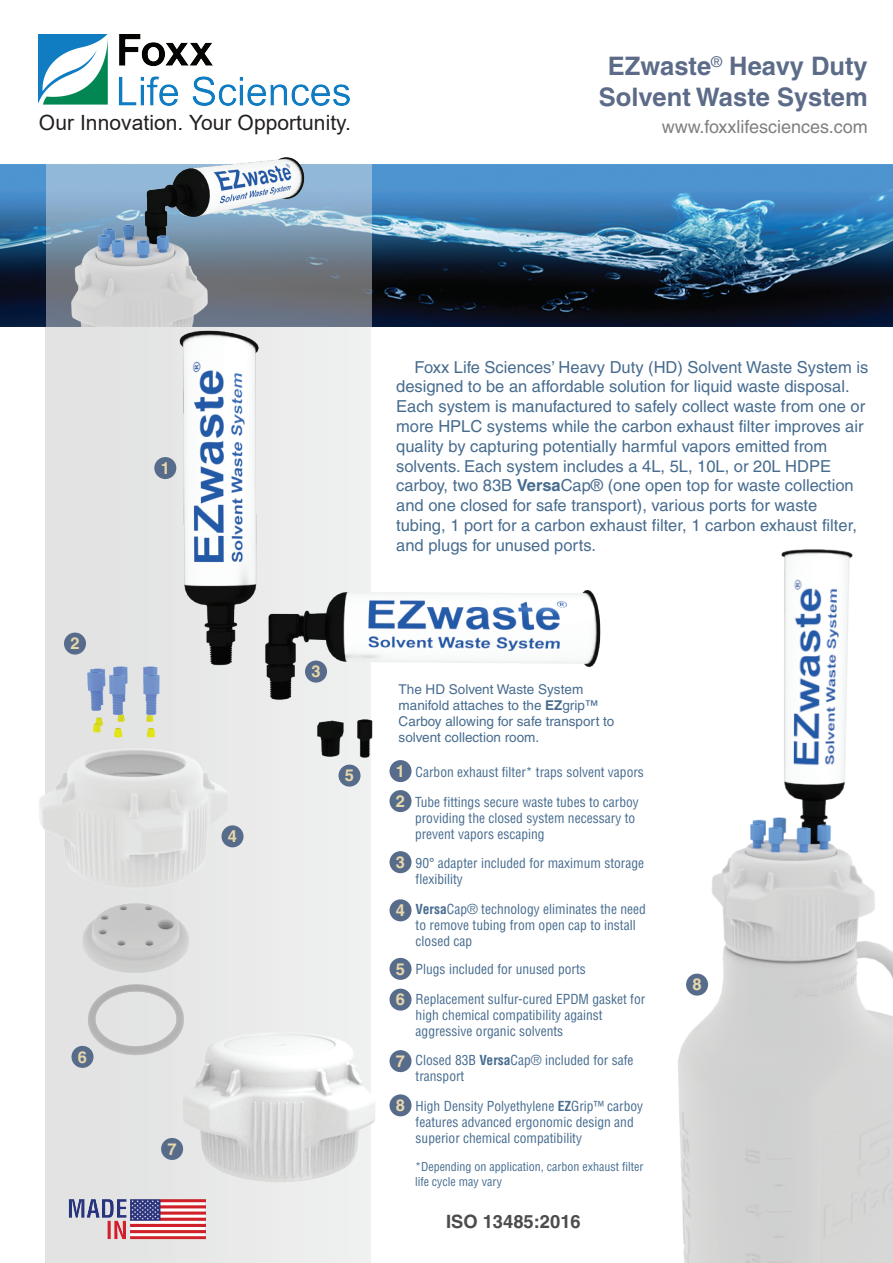
<style>
.page{position:relative;width:893px;height:1263px;background:#fff}
.page>*{position:absolute;margin:0;border:0;box-sizing:border-box;transform-origin:0 0}
.t1{font:700 25.5px/30.6px "Helvetica";color:#5c6b88;text-align:center}
.t2{font:21px "Arial";letter-spacing:.005em;color:#231f20}
.t3{font:700 18.3px "Helvetica";color:#4c4c4c}
.t4{font:18px "Helvetica";color:#7f807f}
.t5{font:16.5px/19.8px "Helvetica";color:#476c8f}
.t6{font:700 16.5px/30px "Helvetica";color:#e7d7ab}
.t7{font:condensed 13.5px/16.2px "Helvetica";color:#476c8f}
.t8{font:13.5px/16.2px "Helvetica";color:#476c8f}
.t9{font:condensed 12px/14.4px "Helvetica";color:#476c8f}
.s1{font-weight:700}
</style>
<div class="page">
<div style="left:46px;top:327px;width:324px;height:936px;background:#e3e4e4"></div>
<img style="left:0;top:165px;width:893px;height:162px">
<svg style="left:46px;top:164px;width:326px;height:163px;background:#859eb2"></svg>
<img style="left:45px;top:974px;width:367px;height:269px">
<div style="left:389px;top:851px;width:22px;height:22px;background:#576b8b;border-radius:50%"></div>
<div style="left:389px;top:899px;width:22px;height:22px;background:#576b8b;border-radius:50%"></div>
<div style="left:389px;top:958px;width:22px;height:22px;background:#576b8b;border-radius:50%"></div>
<div style="left:389px;top:989px;width:22px;height:21px;background:#576b8b;border-radius:50%"></div>
<div style="left:389px;top:1050px;width:22px;height:22px;background:#576b8b;border-radius:50%"></div>
<div style="left:389px;top:1094px;width:22px;height:22px;background:#576b8b;border-radius:50%"></div>
<div style="left:154px;top:457px;width:22px;height:22px;background:#576b8b;border-radius:50%"></div>
<svg style="left:71px;top:1046px;width:22px;height:22px"></svg>
<div style="left:161px;top:1138px;width:22px;height:22px;background:#576b8b;border-radius:50%"></div>
<img style="left:39px;top:34px;width:310px;height:72px">
<img style="left:67px;top:1196px;width:139px;height:47px">
<img style="left:39px;top:581px;width:237px;height:485px">
<img style="left:168px;top:286px;width:444px;height:570px">
<img style="left:564px;top:530px;width:329px;height:733px">
<img style="left:51px;top:157px;width:273px;height:170px">
<h2 class="t2" style="left:39px;top:108px;width:314px">Our Innovation. Your Opportunity.</h2>
<h1 class="t1" style="left:599px;top:51px;width:271px">EZwaste<sup>®</sup> Heavy Duty<br>Solvent Waste System</h1>
<h3 class="t4" style="left:662px;top:116px;width:208px">www.foxxlifesciences.com</h3>
<p class="t6" style="left:70px;top:628px;width:11px">2</p>
<p class="t6" style="left:78px;top:1042px;width:11px">6</p>
<p class="t6" style="left:161px;top:453px;width:11px">1</p>
<p class="t6" style="left:228px;top:821px;width:11px">4</p>
<p class="t6" style="left:168px;top:1134px;width:11px">7</p>
<p class="t5" style="left:396px;top:357px;width:474px;text-indent:18px">Foxx Life Sciences’ Heavy Duty (HD) Solvent Waste System is designed to be an affordable solution for liquid waste disposal.<br>Each system is manufactured to safely collect waste from one or more HPLC systems while the carbon exhaust filter improves air quality by capturing potentially harmful vapors emitted from solvents. Each system includes a 4L, 5L, 10L, or 20L HDPE carboy, two 83B <span class="s1">Versa</span>Cap® (one open top for waste collection and one closed for safe transport), various ports for waste tubing, 1 port for a carbon exhaust filter, 1 carbon exhaust filter, and plugs for unused ports.</p>
<p class="t6" style="left:311px;top:656px;width:11px">3</p>
<p class="t6" style="left:345px;top:760px;width:11px">5</p>
<p class="t8" style="left:399px;top:681px;width:217px">The HD Solvent Waste System manifold attaches to the <span class="s1">EZ</span>grip™<br>Carboy allowing for safe transport to solvent collection room.</p>
<p class="t7" style="left:416px;top:763px;width:230px">Carbon exhaust filter* traps solvent vapors</p>
<p class="t7" style="left:415px;top:793px;width:225px">Tube fittings secure waste tubes to carboy providing the closed system necessary to prevent vapors escaping</p>
<p class="t7" style="left:416px;top:854px;width:230px">90° adapter included for maximum storage flexibility</p>
<p class="t7" style="left:416px;top:900px;width:232px"><span class="s1">Versa</span>Cap® technology eliminates the need to remove tubing from open cap to install closed cap</p>
<p class="t7" style="left:416px;top:960px;width:172px">Plugs included for unused ports</p>
<p class="t7" style="left:416px;top:990px;width:231px">Replacement sulfur-cured EPDM gasket for high chemical compatibility against aggressive organic solvents</p>
<p class="t7" style="left:416px;top:1052px;width:219px">Closed 83B <span class="s1">Versa</span>Cap® included for safe transport</p>
<p class="t7" style="left:416px;top:1098px;width:229px">High Density Polyethylene <span class="s1">EZ</span>Grip™ carboy features advanced ergonomic design and superior chemical compatibility</p>
<p class="t9" style="left:415px;top:1159px;width:230px">*Depending on application, carbon exhaust filter life cycle may vary</p>
<p class="t6" style="left:396px;top:756px;width:11px">1<br>2</p>
<p class="t6" style="left:396px;top:847px;width:11px">3</p>
<p class="t6" style="left:396px;top:895px;width:11px">4</p>
<p class="t6" style="left:396px;top:953px;width:11px;line-height:30.8px">5<br>6</p>
<p class="t6" style="left:396px;top:1046px;width:11px">7</p>
<p class="t6" style="left:396px;top:1090px;width:11px">8</p>
<h3 class="t3" style="left:446px;top:1210px;width:136px">ISO 13485:2016</h3>
<p class="t6" style="left:692px;top:969px;width:11px">8</p>
</div>
